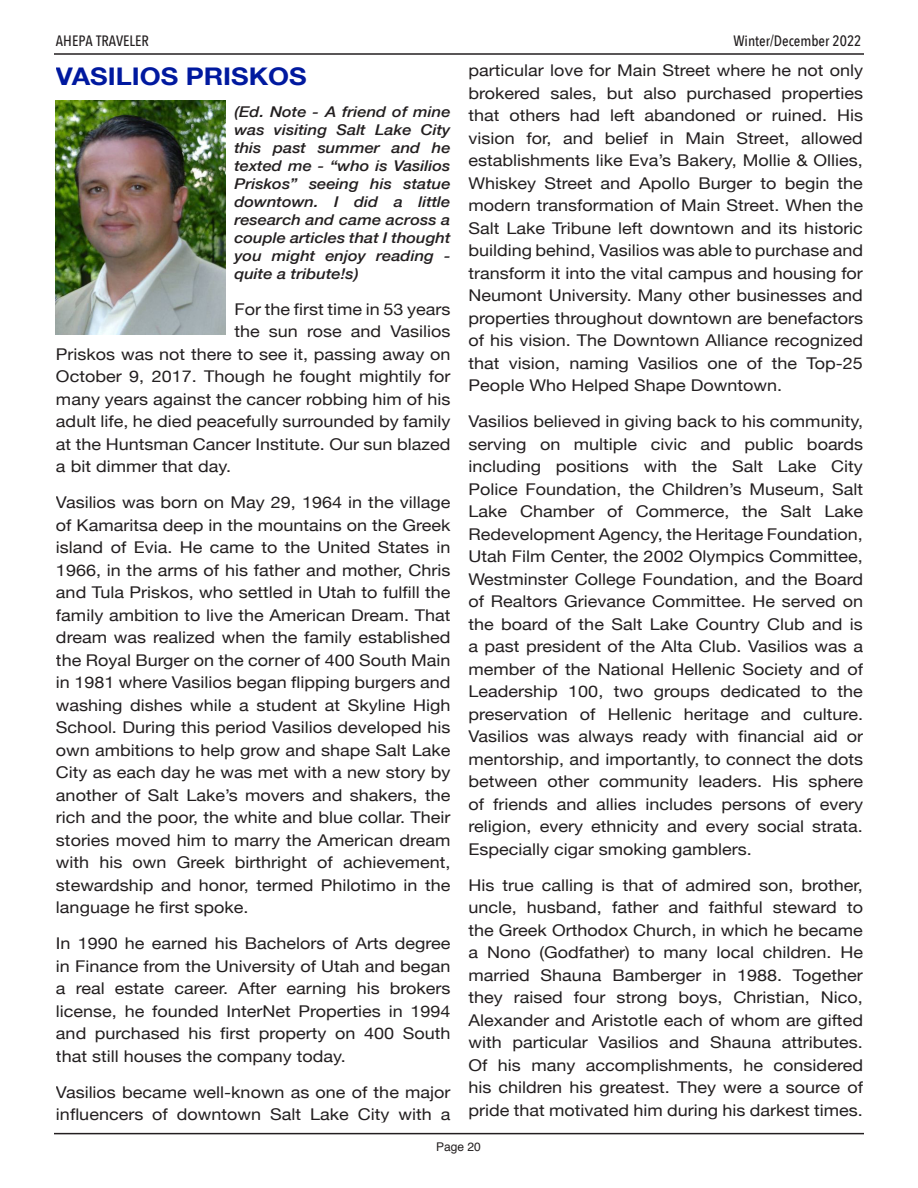
<style>
.page{position:relative;width:918px;height:1188px;background:#fff}
.page>*{position:absolute;margin:0;border:0;box-sizing:border-box;transform-origin:0 0}
.t1{font:700 24.3px "Helvetica Neue";color:#00199f;scale:1.11 1}
.t2{font:16.2px/22.5px "Helvetica Neue";color:#231f20;text-align:justify;scale:1.11 1}
.t3{font:500 15px "Avenir Next Condensed";color:#231f20}
.t4{font:italic 500 14.85px/18px "Helvetica Neue";color:#231f20;text-align:justify;scale:1.11 1}
.t5{font:12px "Helvetica";color:#231f20}
</style>
<div class="page">
<hr style="left:54px;top:53px;width:810px;height:2px;background:#231f20">
<hr style="left:54px;top:1133px;width:810px;height:1px;background:#231f20">
<img style="left:56px;top:100px;width:169px;height:235px">
<p class="t3" style="left:56px;top:31px;width:94px">AHEPA TRAVELER</p>
<p class="t3" style="left:733px;top:31px;width:130px">Winter/December 2022</p>
<h1 class="t1" style="left:56px;top:58px;width:227px">VASILIOS PRISKOS</h1>
<p class="t4" style="left:234px;top:102px;width:196px">(Ed. Note - A friend of mine was visiting Salt Lake City this past summer and he texted me - “who is Vasilios Priskos” seeing his statue downtown. I did a little research and came across a couple articles that I thought you might enjoy reading - quite a tribute!s)</p>
<p class="t2" style="left:234px;top:299px;width:196px">For the first time in 53 years</p>
<p class="t2" style="left:234px;top:321px;width:196px">the sun rose and Vasilios</p>
<p class="t2" style="left:56px;top:344px;width:357px">Priskos was not there to see it, passing away on</p>
<p class="t2" style="left:56px;top:366px;width:357px">October 9, 2017. Though he fought mightily for</p>
<p class="t2" style="left:56px;top:389px;width:357px">many years against the cancer robbing him of his</p>
<p class="t2" style="left:56px;top:411px;width:357px">adult life, he died peacefully surrounded by family</p>
<p class="t2" style="left:56px;top:434px;width:357px">at the Huntsman Cancer Institute. Our sun blazed</p>
<p class="t2" style="left:56px;top:456px;width:159px">a bit dimmer that day.</p>
<p class="t2" style="left:56px;top:492px;width:357px">Vasilios was born on May 29, 1964 in the village of Kamaritsa deep in the mountains on the Greek island of Evia. He came to the United States in 1966, in the arms of his father and mother, Chris and Tula Priskos, who settled in Utah to fulfill the family ambition to live the American Dream. That dream was realized when the family established the Royal Burger on the corner of 400 South Main in 1981 where Vasilios began flipping burgers and washing dishes while a student at Skyline High School. During this period Vasilios developed his own ambitions to help grow and shape Salt Lake City as each day he was met with a new story by another of Salt Lake’s movers and shakers, the rich and the poor, the white and blue collar. Their stories moved him to marry the American dream with his own Greek birthright of achievement, stewardship and honor, termed Philotimo in the language he first spoke.</p>
<p class="t2" style="left:56px;top:933px;width:357px">In 1990 he earned his Bachelors of Arts degree in Finance from the University of Utah and began a real estate career. After earning his brokers license, he founded InterNet Properties in 1994 and purchased his first property on 400 South that still houses the company today.</p>
<p class="t2" style="left:56px;top:1082px;width:357px">Vasilios became well-known as one of the major influencers of downtown Salt Lake City with a</p>
<p class="t2" style="left:469px;top:60px;width:357px">particular love for Main Street where he not only brokered sales, but also purchased properties that others had left abandoned or ruined. His vision for, and belief in Main Street, allowed establishments like Eva’s Bakery, Mollie &amp; Ollies, Whiskey Street and Apollo Burger to begin the modern transformation of Main Street. When the Salt Lake Tribune left downtown and its historic building behind, Vasilios was able to purchase and transform it into the vital campus and housing for Neumont University. Many other businesses and properties throughout downtown are benefactors of his vision. The Downtown Alliance recognized that vision, naming Vasilios one of the Top-25<br>People Who Helped Shape Downtown.</p>
<p class="t2" style="left:469px;top:411px;width:357px">Vasilios believed in giving back to his community, serving on multiple civic and public boards including positions with the Salt Lake City Police Foundation, the Children’s Museum, Salt Lake Chamber of Commerce, the Salt Lake Redevelopment Agency, the Heritage Foundation, Utah Film Center, the 2002 Olympics Committee, Westminster College Foundation, and the Board of Realtors Grievance Committee. He served on the board of the Salt Lake Country Club and is a past president of the Alta Club. Vasilios was a member of the National Hellenic Society and of Leadership 100, two groups dedicated to the preservation of Hellenic heritage and culture.<br>Vasilios was always ready with financial aid or mentorship, and importantly, to connect the dots between other community leaders. His sphere of friends and allies includes persons of every religion, every ethnicity and every social strata.<br>Especially cigar smoking gamblers.</p>
<p class="t2" style="left:469px;top:875px;width:357px">His true calling is that of admired son, brother, uncle, husband, father and faithful steward to the Greek Orthodox Church, in which he became a Nono (Godfather) to many local children. He married Shauna Bamberger in 1988. Together they raised four strong boys, Christian, Nico, Alexander and Aristotle each of whom are gifted with particular Vasilios and Shauna attributes.<br>Of his many accomplishments, he considered his children his greatest. They were a source of pride that motivated him during his darkest times.</p>
<p class="t5" style="left:436px;top:1138px;width:46px">Page 20</p>
</div>
